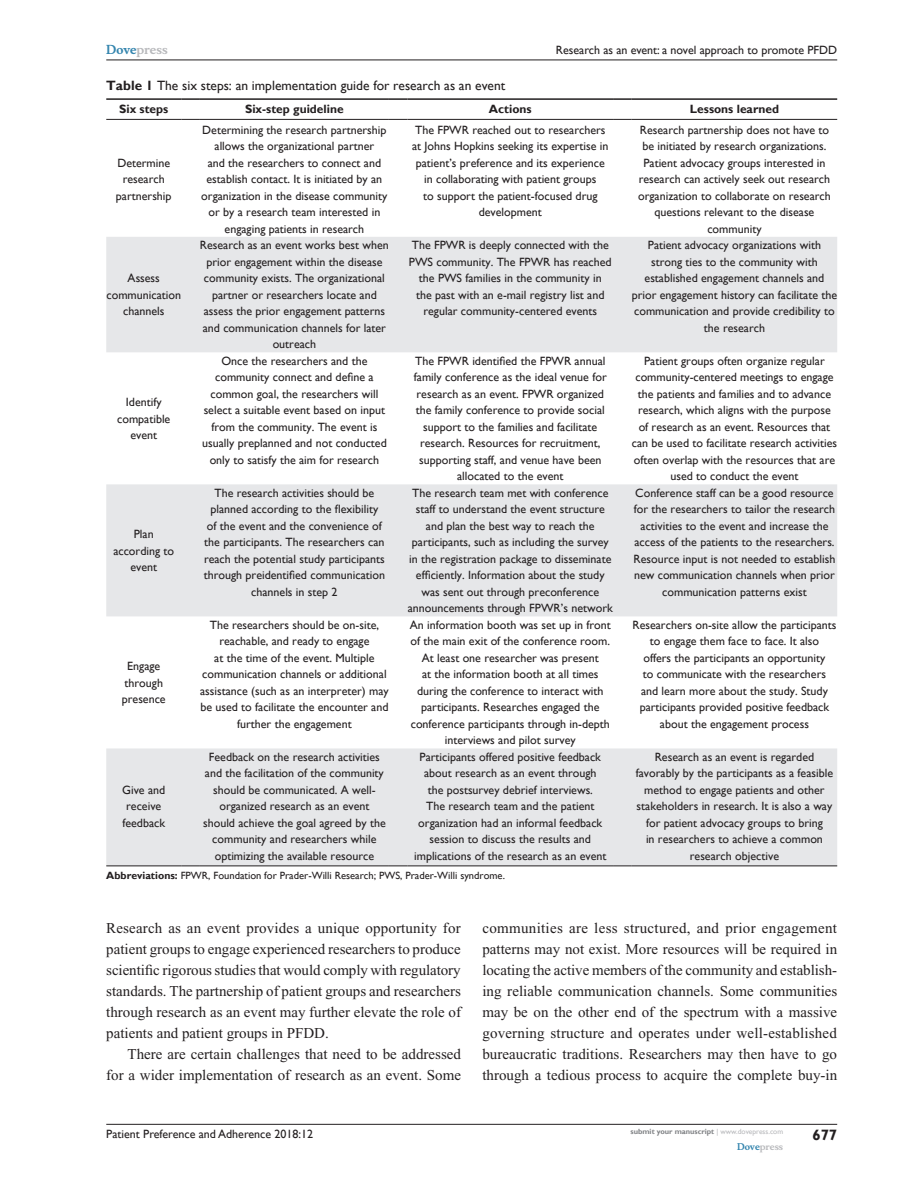
<style>
.page{position:relative;width:918px;height:1188px;background:#fff}
.page>*{position:absolute;margin:0;border:0;box-sizing:border-box;transform-origin:0 0}
.Tx{font:15px/21px "Times New Roman";color:#231f20;text-align:justify}
.t1{font:700 15px "Gill Sans";color:#231f20}
.TN_TT{font:13.5px "Gill Sans";color:#231f20}
.TB{font:12px/16.5px "Gill Sans";color:#231f20;text-align:center}
.TCH{font:700 12px "Gill Sans";color:#231f20}
.t2{font:700 12px "Musee";color:#b8b9bc}
.TSNRI{font:10.5px "Gill Sans";color:#231f20}
.t3{font:700 9px "Musee";color:#b8b9bc}
.t4{font:700 7.5px "Gill Sans";color:#808285}
.s1{color:#3485ae}
.s2{font-weight:700}
.s3{font-weight:400;color:#b8b9bc}
</style>
<div class="page">
<hr style="left:106px;top:1124px;width:731px;height:1px;background:#231f20">
<hr style="left:106px;top:60px;width:731px;height:1px;background:#231f20">
<svg style="left:106px;top:237px;width:731px;height:629px;fill:#e6e7e9"></svg>
<hr style="left:106px;top:98px;width:75px;height:2px;background:#231f20">
<svg style="left:181px;top:98px;width:19px;height:2px"></svg>
<hr style="left:200px;top:98px;width:189px;height:2px;background:#231f20">
<svg style="left:389px;top:98px;width:19px;height:2px"></svg>
<hr style="left:408px;top:98px;width:205px;height:2px;background:#231f20">
<svg style="left:613px;top:98px;width:19px;height:2px"></svg>
<hr style="left:632px;top:98px;width:205px;height:2px;background:#231f20">
<hr style="left:106px;top:119px;width:75px;height:1px;background:#231f20">
<svg style="left:181px;top:119px;width:19px;height:1px"></svg>
<hr style="left:200px;top:119px;width:189px;height:1px;background:#231f20">
<svg style="left:389px;top:119px;width:19px;height:1px"></svg>
<hr style="left:408px;top:119px;width:205px;height:1px;background:#231f20">
<svg style="left:613px;top:119px;width:19px;height:1px"></svg>
<hr style="left:632px;top:119px;width:205px;height:1px;background:#231f20">
<hr style="left:106px;top:866px;width:75px;height:1px;background:#231f20">
<svg style="left:181px;top:866px;width:19px;height:1px"></svg>
<hr style="left:200px;top:866px;width:189px;height:1px;background:#231f20">
<svg style="left:389px;top:866px;width:19px;height:1px"></svg>
<hr style="left:408px;top:866px;width:205px;height:1px;background:#231f20">
<svg style="left:613px;top:866px;width:19px;height:1px"></svg>
<hr style="left:632px;top:866px;width:205px;height:1px;background:#231f20">
<p class="t2" style="left:106px;top:43px;width:63px"><span class="s1">Dove</span>press</p>
<p class="TB" style="left:556px;top:42px;width:283px">Research as an event: a novel approach to promote PFDD</p>
<p class="TN_TT" style="left:106px;top:78px;width:401px"><span class="s2">Table 1</span> The six steps: an implementation guide for research as an event</p>
<p class="TCH" style="left:119px;top:102px;width:51px">Six steps</p>
<p class="TCH" style="left:245px;top:102px;width:100px">Six-step guideline</p>
<p class="TCH" style="left:489px;top:102px;width:44px">Actions</p>
<p class="TCH" style="left:690px;top:102px;width:91px">Lessons learned</p>
<p class="TB" style="left:116px;top:155px;width:57px">Determine research partnership</p>
<p class="TB" style="left:106px;top:270px;width:76px">Assess communication channels</p>
<p class="TB" style="left:117px;top:394px;width:55px">Identify compatible event</p>
<p class="TB" style="left:113px;top:526px;width:62px">Plan according to event</p>
<p class="TB" style="left:122px;top:658px;width:45px">Engage through presence</p>
<p class="TB" style="left:201px;top:122px;width:188px">Determining the research partnership allows the organizational partner<br>and the researchers to connect and establish contact. It is initiated by an organization in the disease community or by a research team interested in engaging patients in research</p>
<p class="TB" style="left:412px;top:122px;width:198px">The FPWR reached out to researchers at Johns Hopkins seeking its expertise in patient’s preference and its experience in collaborating with patient groups<br>to support the patient-focused drug development</p>
<p class="TB" style="left:638px;top:122px;width:194px">Research partnership does not have to be initiated by research organizations.<br>Patient advocacy groups interested in research can actively seek out research organization to collaborate on research questions relevant to the disease community</p>
<p class="TB" style="left:200px;top:237px;width:191px">Research as an event works best when prior engagement within the disease community exists. The organizational partner or researchers locate and assess the prior engagement patterns and communication channels for later outreach</p>
<p class="TB" style="left:409px;top:237px;width:204px">The FPWR is deeply connected with the PWS community. The FPWR has reached the PWS families in the community in<br>the past with an e-mail registry list and regular community-centered events</p>
<p class="TB" style="left:632px;top:237px;width:207px">Patient advocacy organizations with strong ties to the community with established engagement channels and prior engagement history can facilitate the communication and provide credibility to the research</p>
<p class="TB" style="left:202px;top:353px;width:186px">Once the researchers and the community connect and define a common goal, the researchers will select a suitable event based on input from the community. The event is usually preplanned and not conducted only to satisfy the aim for research</p>
<p class="TB" style="left:414px;top:353px;width:194px">The FPWR identified the FPWR annual family conference as the ideal venue for research as an event. FPWR organized the family conference to provide social support to the families and facilitate research. Resources for recruitment, supporting staff, and venue have been allocated to the event</p>
<p class="TB" style="left:632px;top:353px;width:207px">Patient groups often organize regular community-centered meetings to engage the patients and families and to advance research, which aligns with the purpose of research as an event. Resources that can be used to facilitate research activities often overlap with the resources that are used to conduct the event</p>
<p class="TB" style="left:204px;top:485px;width:183px">The research activities should be planned according to the flexibility<br>of the event and the convenience of the participants. The researchers can reach the potential study participants through preidentified communication channels in step 2</p>
<p class="TB" style="left:408px;top:485px;width:207px">The research team met with conference staff to understand the event structure and plan the best way to reach the participants, such as including the survey in the registration package to disseminate efficiently. Information about the study was sent out through preconference announcements through FPWR’s network</p>
<p class="TB" style="left:634px;top:485px;width:203px">Conference staff can be a good resource for the researchers to tailor the research activities to the event and increase the access of the patients to the researchers.<br>Resource input is not needed to establish new communication channels when prior communication patterns exist</p>
<p class="TB" style="left:200px;top:617px;width:190px">The researchers should be on-site, reachable, and ready to engage<br>at the time of the event. Multiple communication channels or additional assistance (such as an interpreter) may be used to facilitate the encounter and further the engagement</p>
<p class="TB" style="left:410px;top:617px;width:202px">An information booth was set up in front of the main exit of the conference room.<br>At least one researcher was present<br>at the information booth at all times during the conference to interact with participants. Researches engaged the conference participants through in-depth interviews and pilot survey</p>
<p class="TB" style="left:633px;top:617px;width:205px">Researchers on-site allow the participants to engage them face to face. It also<br>offers the participants an opportunity<br>to communicate with the researchers<br>and learn more about the study. Study participants provided positive feedback about the engagement process</p>
<p class="TB" style="left:203px;top:749px;width:184px">Feedback on the research activities and the facilitation of the community should be communicated. A well&shy;organized research as an event should achieve the goal agreed by the community and researchers while optimizing the available resource</p>
<p class="TB" style="left:414px;top:749px;width:194px">Participants offered positive feedback about research as an event through<br>the postsurvey debrief interviews.<br>The research team and the patient organization had an informal feedback session to discuss the results and implications of the research as an event</p>
<p class="TB" style="left:636px;top:749px;width:199px">Research as an event is regarded favorably by the participants as a feasible method to engage patients and other stakeholders in research. It is also a way for patient advocacy groups to bring<br>in researchers to achieve a common research objective</p>
<p class="TSNRI" style="left:106px;top:870px;width:400px"><span class="s2">Abbreviations:</span> FPWR, Foundation for Prader-Willi Research; PWS, Prader-Willi syndrome.</p>
<p class="TB" style="left:122px;top:782px;width:45px">Give and receive feedback</p>
<p class="Tx" style="left:106px;top:917px;width:356px">Research as an event provides a unique opportunity for patient groups to engage experienced researchers to produce scientific rigorous studies that would comply with regulatory standards. The partnership of patient groups and researchers through research as an event may further elevate the role of patients and patient groups in PFDD.</p>
<p class="Tx" style="left:106px;top:1043px;width:356px;text-align:right">There are certain challenges that need to be addressed<br>for a wider implementation of research as an event. Some</p>
<p class="Tx" style="left:482px;top:917px;width:357px">communities are less structured, and prior engagement patterns may not exist. More resources will be required in locating the active members of the community and establish&shy;ing reliable communication channels. Some communities may be on the other end of the spectrum with a massive governing structure and operates under well-established bureaucratic traditions. Researchers may then have to go through a tedious process to acquire the complete buy-in</p>
<p class="TB" style="left:106px;top:1126px;width:209px">Patient Preference and Adherence 2018:12</p>
<p class="t4" style="left:631px;top:1127px;width:154px">submit your manuscript <span class="s3">| www.dovepress.com</span></p>
<p class="t3" style="left:737px;top:1141px;width:48px"><span class="s1">Dove</span>press</p>
<p class="t1" style="left:812px;top:1126px;width:26px">677</p>
</div>
